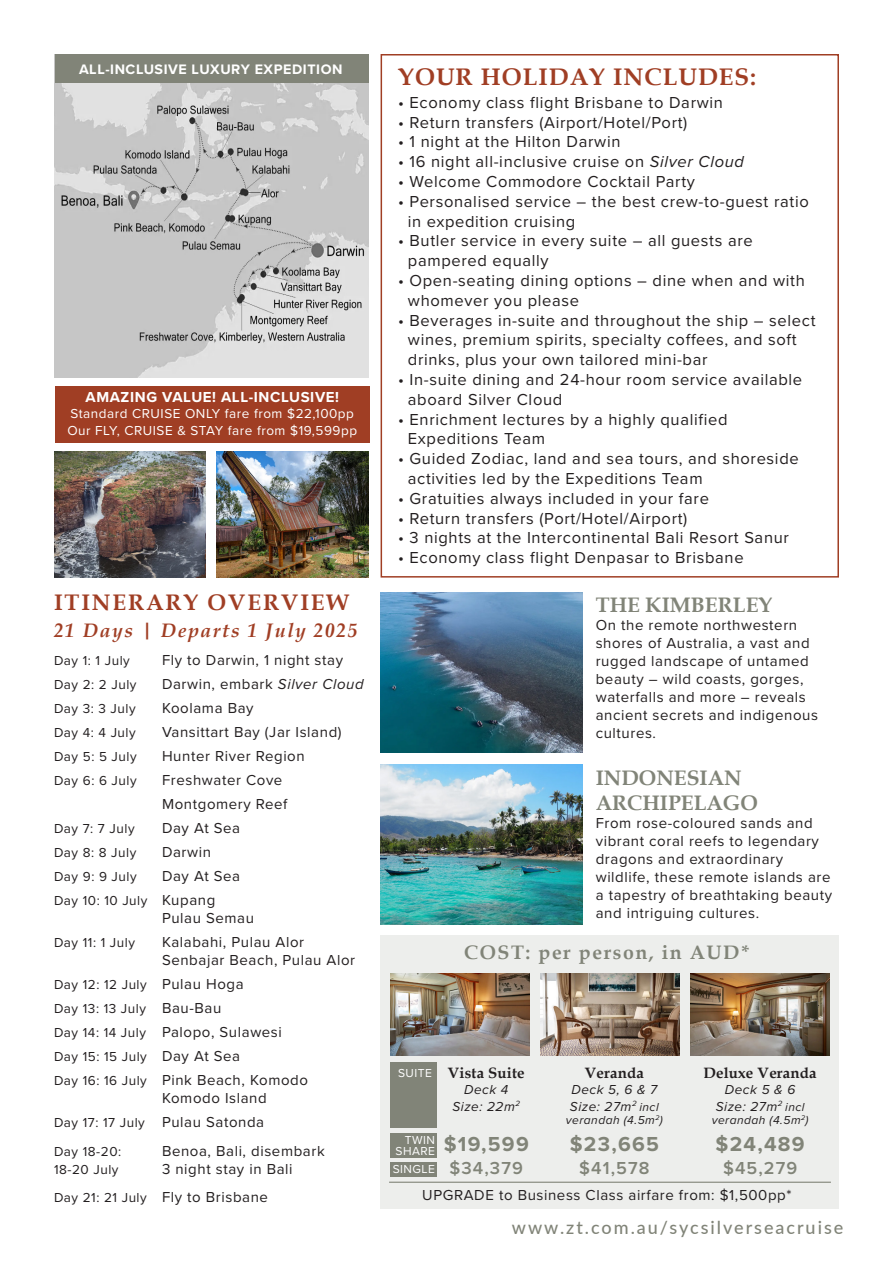
<style>
.page{position:relative;width:893px;height:1263px;background:#fff}
.page>*{position:absolute;margin:0;border:0;box-sizing:border-box;transform-origin:0 0}
.t1{font:700 24px "Book Antiqua";letter-spacing:.04em;color:#a03e24}
.t2{font:700 22.5px "Book Antiqua";letter-spacing:.08em;color:#a03e24}
.t3{font:700 21px/25.2px "Book Antiqua";color:#818478}
.t4{font:700 21px "Proxima Nova";letter-spacing:.06em;color:#818478}
.t5{font:italic 700 19.5px "Book Antiqua";letter-spacing:.08em;color:#a03e24}
.t6{font:700 19.5px "Book Antiqua";letter-spacing:.08em;color:#818478}
.t7{font:500 18px "Lato";letter-spacing:.11em;color:#818478}
.t8{font:600 18px "Proxima Nova";letter-spacing:.06em;color:#818478}
.t9{font:16.5px/19.8px "Proxima Nova";letter-spacing:.04em;color:#231f20}
.t10{font:15px/18px "Proxima Nova";letter-spacing:.04em;color:#231f20}
.t11{font:700 15px "Book Antiqua";letter-spacing:.01em;color:#231f20}
.t12{font:700 15px "Proxima Nova";letter-spacing:.04em;color:#fff}
.t13{font:700 14.25px "Proxima Nova";letter-spacing:.04em;color:#fff}
.t14{font:13.5px "Proxima Nova";letter-spacing:.04em;color:#231f20}
.t15{font:13.5px/16.2px "Proxima Nova";letter-spacing:.04em;color:#fff}
.t16{font:italic 13.5px "Proxima Nova";letter-spacing:.04em;color:#231f20}
.t17{font:italic 12px "Proxima Nova";letter-spacing:.04em;color:#231f20}
.t18{font:12px/10.5px "Proxima Nova";letter-spacing:.04em;color:#fff;text-align:right}
.s1{font-style:italic}
.s2{font-size:15px}
.s3{font-size:13.5px}
.s4{font-size:12px}
</style>
<div class="page">
<div style="left:381px;top:935px;width:458px;height:274px;background:#edeeec"></div>
<div style="left:391px;top:1062px;width:46px;height:65px;background:#818478"></div>
<div style="left:381px;top:54px;width:458px;height:524px;border:2px solid #a03e24"></div>
<img style="left:54px;top:54px;width:315px;height:323px">
<img style="left:54px;top:452px;width:151px;height:126px">
<img style="left:217px;top:452px;width:151px;height:126px">
<img style="left:391px;top:973px;width:138px;height:82px">
<img style="left:541px;top:973px;width:138px;height:82px">
<img style="left:691px;top:973px;width:138px;height:82px">
<hr style="left:389px;top:1182px;width:442px;height:1px;background:#818478">
<img style="left:381px;top:592px;width:202px;height:160px">
<img style="left:381px;top:765px;width:202px;height:160px">
<div style="left:55px;top:55px;width:313px;height:28px;background:#818478"></div>
<div style="left:391px;top:1133px;width:46px;height:24px;background:#818478"></div>
<div style="left:391px;top:1162px;width:46px;height:14px;background:#818478"></div>
<div style="left:55px;top:386px;width:315px;height:57px;background:#a03e24"></div>
<p class="t13" style="left:79px;top:58px;width:265px">ALL-INCLUSIVE LUXURY EXPEDITION</p>
<p class="t12" style="left:86px;top:386px;width:255px">AMAZING VALUE! ALL-INCLUSIVE!</p>
<p class="t15" style="left:67px;top:405px;width:291px">Standard CRUISE ONLY fare from $22,100pp<br>Our FLY, CRUISE &amp; STAY fare from $19,599pp</p>
<p class="t2" style="left:54px;top:587px;width:296px">ITINERARY OVERVIEW</p>
<p class="t5" style="left:54px;top:616px;width:305px">21 Days | Departs 1 July 2025</p>
<p class="t14" style="left:54px;top:651px;width:77px">Day 1: 1 July</p>
<p class="t10" style="left:162px;top:650px;width:183px">Fly to Darwin, 1 night stay</p>
<p class="t14" style="left:54px;top:675px;width:84px">Day 2: 2 July</p>
<p class="t10" style="left:162px;top:674px;width:203px">Darwin, embark <span class="s1">Silver Cloud</span></p>
<p class="t14" style="left:54px;top:699px;width:83px">Day 3: 3 July</p>
<p class="t10" style="left:162px;top:698px;width:93px">Koolama Bay</p>
<p class="t14" style="left:54px;top:723px;width:83px">Day 4: 4 July</p>
<p class="t10" style="left:162px;top:722px;width:181px">Vansittart Bay (Jar Island)</p>
<p class="t14" style="left:54px;top:747px;width:84px">Day 5: 5 July</p>
<p class="t10" style="left:162px;top:746px;width:144px">Hunter River Region</p>
<p class="t14" style="left:54px;top:771px;width:84px">Day 6: 6 July</p>
<p class="t10" style="left:162px;top:770px;width:122px">Freshwater Cove</p>
<p class="t10" style="left:162px;top:794px;width:127px">Montgomery Reef</p>
<p class="t14" style="left:54px;top:819px;width:82px">Day 7: 7 July</p>
<p class="t10" style="left:162px;top:818px;width:80px">Day At Sea</p>
<p class="t14" style="left:54px;top:843px;width:84px">Day 8: 8 July</p>
<p class="t10" style="left:162px;top:842px;width:51px">Darwin</p>
<p class="t14" style="left:54px;top:867px;width:84px">Day 9: 9 July</p>
<p class="t10" style="left:162px;top:866px;width:80px">Day At Sea</p>
<p class="t14" style="left:54px;top:891px;width:163px">Day 10: 10 July <span class="s2">Kupang</span></p>
<p class="t10" style="left:162px;top:908px;width:94px">Pulau Semau</p>
<p class="t14" style="left:54px;top:933px;width:82px">Day 11: 1 July</p>
<p class="t10" style="left:162px;top:932px;width:144px">Kalabahi, Pulau Alor</p>
<p class="t10" style="left:162px;top:950px;width:195px">Senbajar Beach, Pulau Alor</p>
<p class="t14" style="left:54px;top:975px;width:191px">Day 12: 12 July <span class="s2">Pulau Hoga</span></p>
<p class="t14" style="left:54px;top:999px;width:169px">Day 13: 13 July <span class="s2">Bau-Bau</span></p>
<p class="t10" style="left:54px;top:1022px;width:229px"><span class="s3">Day 14: 14 July</span> Palopo, Sulawesi</p>
<p class="t14" style="left:54px;top:1047px;width:188px">Day 15: 15 July <span class="s2">Day At Sea</span></p>
<p class="t10" style="left:54px;top:1070px;width:256px"><span class="s3">Day 16: 16 July</span> Pink Beach, Komodo</p>
<p class="t10" style="left:162px;top:1088px;width:106px">Komodo Island</p>
<p class="t14" style="left:54px;top:1113px;width:212px">Day 17: 17 July <span class="s2">Pulau Satonda</span></p>
<p class="t14" style="left:54px;top:1141px;width:69px">Day 18-20:</p>
<p class="t10" style="left:162px;top:1141px;width:164px">Benoa, Bali, disembark</p>
<p class="t14" style="left:54px;top:1159px;width:66px">18-20 July</p>
<p class="t10" style="left:54px;top:1154px;width:240px;line-height:28.5px;text-indent:108px">3 night stay in Bali<br><span class="s3">Day 21: 21 July</span> Fly to Brisbane</p>
<p class="t1" style="left:398px;top:61px;width:360px">YOUR HOLIDAY INCLUDES:</p>
<p class="t9" style="left:398px;top:92px;width:326px">• Economy class flight Brisbane to Darwin</p>
<p class="t9" style="left:398px;top:111px;width:291px">• Return transfers (Airport/Hotel/Port)</p>
<p class="t9" style="left:398px;top:131px;width:224px">• 1 night at the Hilton Darwin</p>
<p class="t9" style="left:398px;top:151px;width:347px">• 16 night all-inclusive cruise on <span class="s1">Silver Cloud</span></p>
<p class="t9" style="left:398px;top:171px;width:298px">• Welcome Commodore Cocktail Party</p>
<p class="t9" style="left:408px;top:191px;width:402px;text-indent:-10px">• Personalised service – the best crew-to-guest ratio in expedition cruising</p>
<p class="t9" style="left:408px;top:230px;width:346px;text-indent:-10px">• Butler service in every suite – all guests are pampered equally</p>
<p class="t9" style="left:408px;top:270px;width:398px;text-indent:-10px">• Open-seating dining options – dine when and with whomever you please</p>
<p class="t9" style="left:408px;top:309px;width:409px;text-indent:-10px">• Beverages in-suite and throughout the ship – select wines, premium spirits, specialty coffees, and soft drinks, plus your own tailored mini-bar</p>
<p class="t9" style="left:408px;top:369px;width:396px;text-indent:-10px">• In-suite dining and 24-hour room service available aboard Silver Cloud</p>
<p class="t9" style="left:408px;top:408px;width:321px;text-indent:-10px">• Enrichment lectures by a highly qualified<br>Expeditions Team</p>
<p class="t9" style="left:408px;top:448px;width:392px;text-indent:-10px">• Guided Zodiac, land and sea tours, and shoreside activities led by the Expeditions Team</p>
<p class="t9" style="left:398px;top:488px;width:312px">• Gratuities always included in your fare</p>
<p class="t9" style="left:398px;top:507px;width:291px">• Return transfers (Port/Hotel/Airport)</p>
<p class="t9" style="left:398px;top:527px;width:392px">• 3 nights at the Intercontinental Bali Resort Sanur</p>
<p class="t9" style="left:398px;top:547px;width:347px">• Economy class flight Denpasar to Brisbane</p>
<p class="t3" style="left:596px;top:592px;width:178px">THE KIMBERLEY</p>
<p class="t10" style="left:596px;top:615px;width:224px">On the remote northwestern shores of Australia, a vast and rugged landscape of untamed beauty – wild coasts, gorges, waterfalls and more – reveals ancient secrets and indigenous cultures.</p>
<p class="t3" style="left:596px;top:765px;width:164px">INDONESIAN<br>ARCHIPELAGO</p>
<p class="t10" style="left:596px;top:813px;width:238px">From rose-coloured sands and vibrant coral reefs to legendary dragons and extraordinary wildlife, these remote islands are a tapestry of breathtaking beauty and intriguing cultures.</p>
<p class="t6" style="left:464px;top:939px;width:287px">COST: per person, in AUD*</p>
<p class="t18" style="left:398px;top:1067px;width:35px">SUITE</p>
<p class="t18" style="left:395px;top:1134px;width:41px">TWIN<br>SHARE</p>
<p class="t18" style="left:393px;top:1163px;width:44px">SINGLE</p>
<p class="t11" style="left:448px;top:1063px;width:78px">Vista Suite</p>
<p class="t16" style="left:464px;top:1080px;width:46px">Deck 4</p>
<p class="t16" style="left:452px;top:1096px;width:69px">Size: 22m<sup>2</sup></p>
<p class="t4" style="left:444px;top:1128px;width:87px">$19,599</p>
<p class="t8" style="left:450px;top:1154px;width:75px">$34,379</p>
<p class="t11" style="left:585px;top:1063px;width:61px">Veranda</p>
<p class="t16" style="left:571px;top:1080px;width:87px">Deck 5, 6 &amp; 7</p>
<p class="t16" style="left:570px;top:1096px;width:90px">Size: 27m<sup>2</sup> <span class="s4">incl</span></p>
<p class="t17" style="left:566px;top:1111px;width:98px">verandah (4.5m<sup>2</sup>)</p>
<p class="t4" style="left:570px;top:1128px;width:91px">$23,665</p>
<p class="t8" style="left:579px;top:1154px;width:72px">$41,578</p>
<p class="t11" style="left:703px;top:1063px;width:115px">Deluxe Veranda</p>
<p class="t16" style="left:725px;top:1080px;width:72px">Deck 5 &amp; 6</p>
<p class="t16" style="left:716px;top:1096px;width:90px">Size: 27m<sup>2</sup> <span class="s4">incl</span></p>
<p class="t17" style="left:712px;top:1111px;width:98px">verandah (4.5m<sup>2</sup>)</p>
<p class="t4" style="left:716px;top:1128px;width:90px">$24,489</p>
<p class="t8" style="left:723px;top:1154px;width:76px">$45,279</p>
<p class="t10" style="left:422px;top:1185px;width:371px">UPGRADE to Business Class airfare from: $1,500pp*</p>
<p class="t7" style="left:512px;top:1215px;width:333px">www.zt.com.au/sycsilverseacruise</p>
</div>
